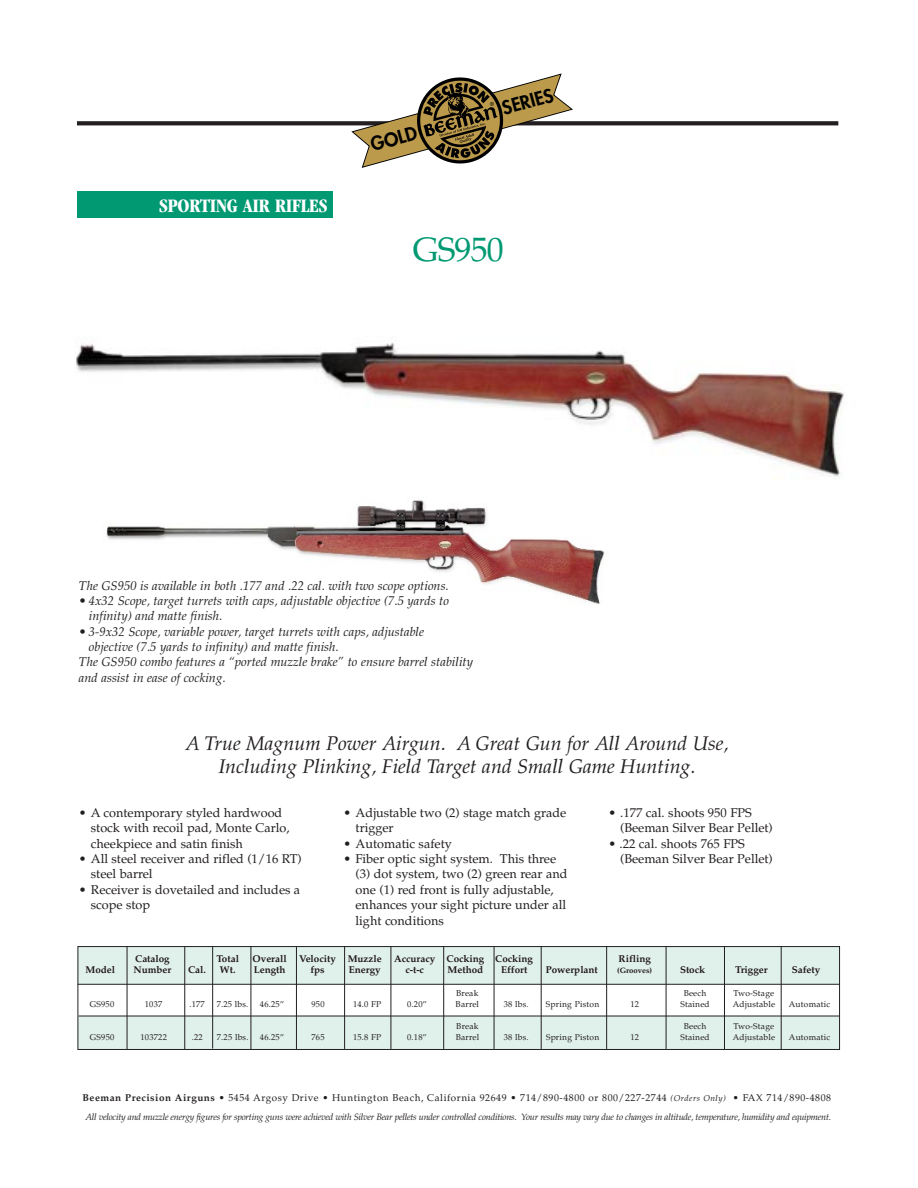
<style>
.page{position:relative;width:918px;height:1188px;background:#fff}
.page>*{position:absolute;margin:0;border:0;box-sizing:border-box;transform-origin:0 0}
.t1{font:33.9px "Palatino";letter-spacing:-.025em;color:#009972}
.t2{font:italic 19.8px/22.5px "Palatino";color:#231f20;text-align:center}
.t3{font:700 condensed 19.8px "Garamond";letter-spacing:-.01em;color:#fff}
.t4{font:800 18.45px "Futura";color:#000}
.t5{font:12.75px/15.5px "Palatino";color:#231f20}
.t6{font:italic 12.75px/15.3px "Palatino";color:#231f20}
.t7{font:700 9.9px "Palatino";color:#201719}
.t8{font:9.9px "Palatino";letter-spacing:.055em;color:#231f20}
.t9{font:italic 9.15px "Palatino";letter-spacing:-.025em;color:#231f20}
.t10{font:8.4px "Palatino";letter-spacing:.025em;color:#231f20}
.t11{font:700 7.8px "Palatino";color:#201719}
.s1{font-weight:700}
.s2{font-style:italic;font-size:8.4px}
</style>
<div class="page">
<img style="left:76px;top:342px;width:768px;height:136px">
<img style="left:106px;top:500px;width:499px;height:104px">
<div style="left:78px;top:192px;width:255px;height:26px;background:#009972"></div>
<svg style="left:77px;top:121px;width:761px;height:4px;background:#2e2a2b"></svg>
<svg style="left:351px;top:73px;width:224px;height:95px"></svg>
<div style="left:78px;top:947px;width:761px;height:37px;background:#e0f0eb"></div>
<div style="left:78px;top:1016px;width:761px;height:33px;background:#e0f0eb"></div>
<div style="left:78px;top:946px;width:762px;height:104px;border:1px solid #231f20"></div>
<div style="left:79px;top:985px;width:759px;height:30px;background:#fff"></div>
<hr style="left:127px;top:946px;width:1px;height:104px;background:#231f20">
<hr style="left:184px;top:947px;width:1px;height:102px;background:#231f20">
<hr style="left:212px;top:947px;width:1px;height:102px;background:#231f20">
<hr style="left:296px;top:947px;width:1px;height:102px;background:#231f20">
<hr style="left:251px;top:947px;width:1px;height:102px;background:#231f20">
<hr style="left:344px;top:947px;width:1px;height:102px;background:#231f20">
<hr style="left:391px;top:947px;width:1px;height:102px;background:#231f20">
<hr style="left:443px;top:946px;width:1px;height:103px;background:#231f20">
<hr style="left:494px;top:947px;width:1px;height:102px;background:#231f20">
<hr style="left:541px;top:947px;width:1px;height:102px;background:#231f20">
<hr style="left:606px;top:946px;width:1px;height:103px;background:#231f20">
<hr style="left:666px;top:947px;width:1px;height:102px;background:#231f20">
<hr style="left:724px;top:946px;width:1px;height:103px;background:#231f20">
<hr style="left:781px;top:947px;width:1px;height:102px;background:#231f20">
<hr style="left:79px;top:1016px;width:760px;height:1px;background:#231f20">
<hr style="left:78px;top:984px;width:762px;height:1px;background:#231f20">
<h2 class="t3" style="left:159px;top:199px;width:170px">SPORTING AIR RIFLES</h2>
<h3 class="t4" style="left:369px;top:136px;width:49px;rotate:-15deg">GOLD</h3>
<h3 class="t4" style="left:500px;top:100px;width:54px;rotate:-15deg">SERIES</h3>
<h1 class="t1" style="left:413px;top:236px;width:92px">GS950</h1>
<p class="t6" style="left:79px;top:579px;width:371px">The GS950 is available in both .177 and .22 cal. with two scope options.</p>
<p class="t6" style="left:89px;top:594px;width:362px;text-indent:-10px">• 4x32 Scope, target turrets with caps, adjustable objective (7.5 yards to infinity) and matte finish.</p>
<p class="t6" style="left:79px;top:625px;width:347px">• 3-9x32 Scope, variable power, target turrets with caps, adjustable</p>
<p class="t6" style="left:89px;top:641px;width:251px">objective (7.5 yards to infinity) and matte finish.</p>
<p class="t6" style="left:79px;top:656px;width:396px">The GS950 combo features a “ported muzzle brake” to ensure barrel stability</p>
<p class="t6" style="left:79px;top:671px;width:148px">and assist in ease of cocking.</p>
<h2 class="t2" style="left:186px;top:735px;width:544px">A True Magnum Power Airgun. A Great Gun for All Around Use,<br>Including Plinking, Field Target and Small Game Hunting.</h2>
<p class="t5" style="left:91px;top:806px;width:200px;text-indent:-12px">• A contemporary styled hardwood stock with recoil pad, Monte Carlo, cheekpiece and satin finish</p>
<p class="t5" style="left:91px;top:852px;width:212px;text-indent:-12px">• All steel receiver and rifled (1/16 RT) steel barrel</p>
<p class="t5" style="left:91px;top:883px;width:211px;text-indent:-12px">• Receiver is dovetailed and includes a scope stop</p>
<p class="t5" style="left:356px;top:806px;width:212px;text-indent:-12px">• Adjustable two (2) stage match grade trigger</p>
<p class="t5" style="left:344px;top:837px;width:110px">• Automatic safety</p>
<p class="t5" style="left:356px;top:852px;width:213px;text-indent:-12px">• Fiber optic sight system. This three (3) dot system, two (2) green rear and one (1) red front is fully adjustable, enhances your sight picture under all light conditions</p>
<p class="t5" style="left:620px;top:806px;width:154px;text-indent:-12px">• .177 cal. shoots 950 FPS (Beeman Silver Bear Pellet)</p>
<p class="t5" style="left:620px;top:837px;width:154px;text-indent:-12px">• .22 cal. shoots 765 FPS (Beeman Silver Bear Pellet)</p>
<p class="t7" style="left:135px;top:955px;width:36px">Catalog</p>
<p class="t7" style="left:216px;top:955px;width:24px">Total</p>
<p class="t7" style="left:253px;top:955px;width:35px">Overall</p>
<p class="t7" style="left:299px;top:955px;width:84px">Velocity Muzzle</p>
<p class="t7" style="left:394px;top:955px;width:140px">Accuracy Cocking Cocking</p>
<p class="t7" style="left:619px;top:955px;width:34px">Rifling</p>
<p class="t7" style="left:86px;top:966px;width:31px">Model</p>
<p class="t7" style="left:134px;top:966px;width:39px">Number</p>
<p class="t7" style="left:188px;top:966px;width:19px">Cal.</p>
<p class="t7" style="left:220px;top:966px;width:67px">Wt. Length</p>
<p class="t7" style="left:310px;top:966px;width:16px">fps</p>
<p class="t7" style="left:349px;top:966px;width:33px">Energy</p>
<p class="t7" style="left:405px;top:966px;width:20px">c-t-c</p>
<p class="t7" style="left:448px;top:966px;width:37px">Method</p>
<p class="t7" style="left:501px;top:966px;width:28px">Effort</p>
<p class="t7" style="left:546px;top:966px;width:54px">Powerplant</p>
<p class="t11" style="left:617px;top:968px;width:36px">(Grooves)</p>
<p class="t7" style="left:680px;top:966px;width:27px">Stock</p>
<p class="t7" style="left:735px;top:966px;width:34px">Trigger</p>
<p class="t7" style="left:792px;top:966px;width:30px">Safety</p>
<p class="t10" style="left:456px;top:989px;width:24px">Break</p>
<p class="t10" style="left:684px;top:989px;width:24px">Beech</p>
<p class="t10" style="left:734px;top:989px;width:42px">Two-Stage</p>
<p class="t10" style="left:90px;top:1001px;width:26px">GS950</p>
<p class="t10" style="left:145px;top:1001px;width:19px">1037</p>
<p class="t10" style="left:189px;top:1001px;width:17px">.177</p>
<p class="t10" style="left:217px;top:1001px;width:33px">7.25 lbs.</p>
<p class="t10" style="left:260px;top:1001px;width:26px">46.25”</p>
<p class="t10" style="left:311px;top:1001px;width:15px">950</p>
<p class="t10" style="left:353px;top:1001px;width:30px">14.0 FP</p>
<p class="t10" style="left:407px;top:1001px;width:21px">0.20”</p>
<p class="t10" style="left:456px;top:1001px;width:25px">Barrel</p>
<p class="t10" style="left:504px;top:1001px;width:26px">38 lbs.</p>
<p class="t10" style="left:546px;top:1001px;width:55px">Spring Piston</p>
<p class="t10" style="left:630px;top:1001px;width:10px">12</p>
<p class="t10" style="left:680px;top:1001px;width:31px">Stained</p>
<p class="t10" style="left:733px;top:1001px;width:44px">Adjustable</p>
<p class="t10" style="left:789px;top:1001px;width:43px">Automatic</p>
<p class="t10" style="left:456px;top:1023px;width:24px">Break</p>
<p class="t10" style="left:684px;top:1023px;width:24px">Beech</p>
<p class="t10" style="left:734px;top:1023px;width:42px">Two-Stage</p>
<p class="t10" style="left:90px;top:1034px;width:26px">GS950</p>
<p class="t10" style="left:140px;top:1034px;width:28px">103722</p>
<p class="t10" style="left:192px;top:1034px;width:12px">.22</p>
<p class="t10" style="left:217px;top:1034px;width:33px">7.25 lbs.</p>
<p class="t10" style="left:260px;top:1034px;width:26px">46.25”</p>
<p class="t10" style="left:312px;top:1034px;width:15px">765</p>
<p class="t10" style="left:353px;top:1034px;width:30px">15.8 FP</p>
<p class="t10" style="left:407px;top:1034px;width:21px">0.18”</p>
<p class="t10" style="left:456px;top:1034px;width:25px">Barrel</p>
<p class="t10" style="left:504px;top:1034px;width:26px">38 lbs.</p>
<p class="t10" style="left:546px;top:1034px;width:55px">Spring Piston</p>
<p class="t10" style="left:630px;top:1034px;width:10px">12</p>
<p class="t10" style="left:681px;top:1034px;width:31px">Stained</p>
<p class="t10" style="left:733px;top:1034px;width:44px">Adjustable</p>
<p class="t10" style="left:789px;top:1034px;width:43px">Automatic</p>
<p class="t8" style="left:82px;top:1093px;width:750px"><span class="s1">Beeman Precision Airguns</span> • 5454 Argosy Drive • Huntington Beach, California 92649 • 714/890-4800 or 800/227-2744 <span class="s2">(Orders Only)</span> • FAX 714/890-4808</p>
<p class="t9" style="left:85px;top:1113px;width:747px">All velocity and muzzle energy figures for sporting guns were achieved with Silver Bear pellets under controlled conditions. Your results may vary due to changes in altitude, temperature, humidity and equipment.</p>
</div>
